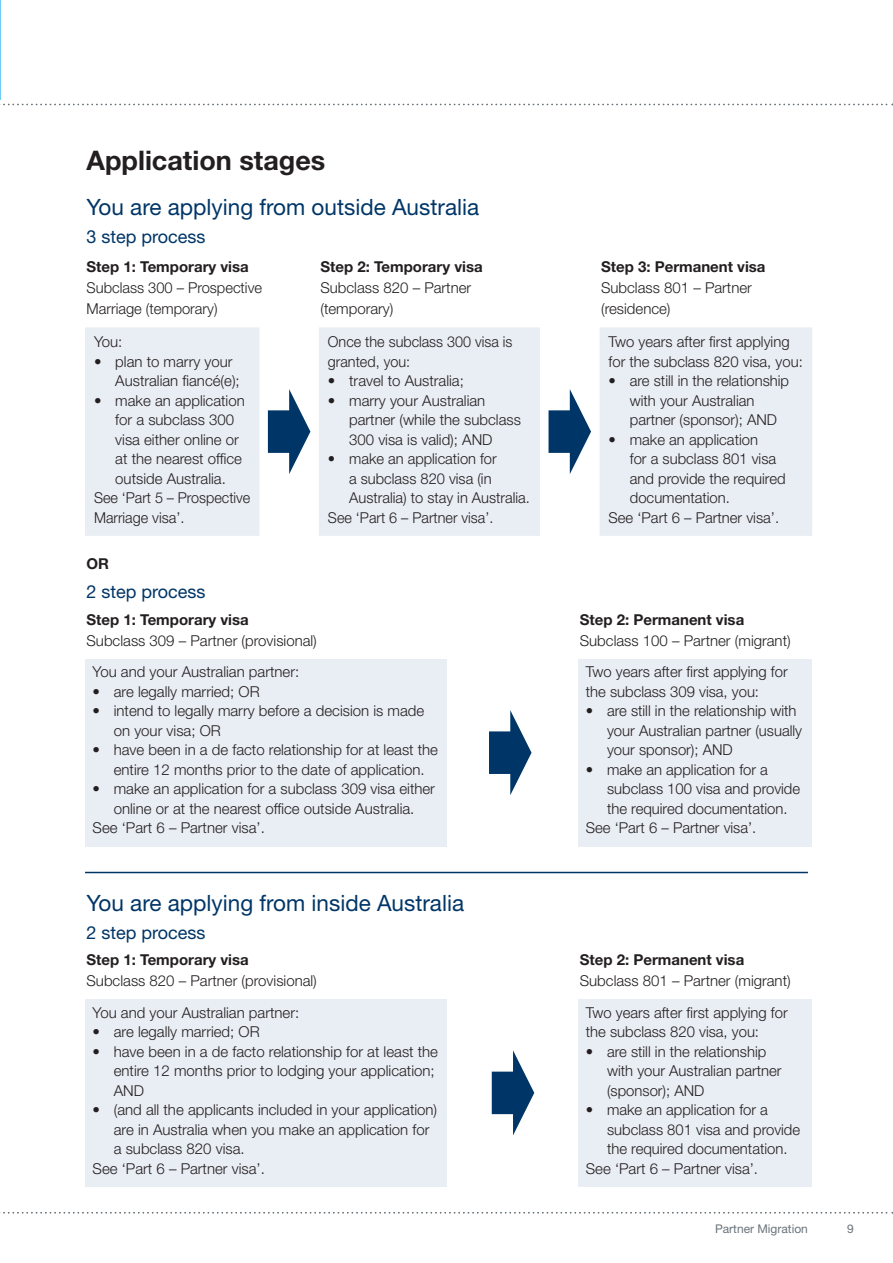
<style>
.page{position:relative;width:893px;height:1263px;background:#fff}
.page>*{position:absolute;margin:0;border:0;box-sizing:border-box;transform-origin:0 0}
.HEADING_ONE{font:700 27px "Helvetica Neue LT Std";color:#231f20}
.HEADING_TWO_straight{font:22.5px "Helvetica Neue LT Std";color:#003667}
.HEADING_TWO{font:22.5px "Helvetica Neue LT Std";color:#003667}
.HEADING_THREE{font:18px "Helvetica Neue LT Std";color:#003667}
.BODY_-_No_indent{font:300 15px/19.5px "Helvetica Neue LT Std";color:#231f20}
.BODY_-_No_indent-2{font:300 15px/19.5px "Helvetica Neue LT Std";color:#231f20;scale:.96 1}
.BODY_BEFORE_BULLET{font:300 15px/19.5px "Helvetica Neue LT Std";color:#231f20;scale:.96 1}
.BODY_-_No_indent-3{font:700 15px "Helvetica Neue LT Std";color:#231f20}
.t1{font:12px "Helvetica Neue LT Std";color:#6a747b}
.s1{font-weight:700}
</style>
<div class="page">
<svg style="left:0;top:104px;width:893px;height:1px"></svg>
<svg style="left:0;top:1212px;width:893px;height:1px"></svg>
<hr style="left:0;top:0;width:1px;height:99px;background:#6eccf3">
<div style="left:86px;top:328px;width:173px;height:207px;background:#e9edf4"></div>
<div style="left:85px;top:327px;width:174px;height:209px;border:2px solid #e9edf4"></div>
<div style="left:85px;top:999px;width:361px;height:187px;background:#e9edf4"></div>
<div style="left:578px;top:999px;width:234px;height:187px;background:#e9edf4"></div>
<div style="left:578px;top:659px;width:234px;height:187px;background:#e9edf4"></div>
<div style="left:85px;top:659px;width:361px;height:187px;background:#e9edf4"></div>
<div style="left:600px;top:328px;width:211px;height:207px;background:#e9edf4"></div>
<div style="left:600px;top:327px;width:212px;height:209px;border:2px solid #e9edf4"></div>
<div style="left:320px;top:328px;width:219px;height:207px;background:#e9edf4"></div>
<div style="left:319px;top:327px;width:221px;height:209px;border:2px solid #e9edf4"></div>
<hr style="left:85px;top:872px;width:723px;height:1px;background:#003667">
<svg style="left:489px;top:710px;width:42px;height:85px"></svg>
<svg style="left:268px;top:389px;width:42px;height:85px"></svg>
<svg style="left:549px;top:389px;width:42px;height:85px"></svg>
<svg style="left:492px;top:1050px;width:42px;height:85px"></svg>
<h3 class="HEADING_ONE" style="left:87px;top:143px;width:240px">Application stages</h3>
<h4 class="HEADING_TWO_straight" style="left:87px;top:194px;width:394px">You are applying from outside Australia</h4>
<h5 class="HEADING_THREE" style="left:87px;top:226px;width:121px">3 step process</h5>
<p class="BODY_-_No_indent" style="left:87px;top:255px;width:177px;line-height:21px"><span class="s1">Step 1: Temporary visa<br></span>Subclass 300 – Prospective<br>Marriage (temporary)</p>
<p class="BODY_-_No_indent" style="left:94px;top:332px;width:30px">You:</p>
<p class="BODY_-_No_indent" style="left:115px;top:351px;width:126px;text-indent:-21px">• plan to marry your<br>Australian fiancé(e);</p>
<p class="BODY_-_No_indent" style="left:115px;top:390px;width:131px;text-indent:-21px">• make an application for a subclass 300 visa either online or at the nearest office outside Australia.</p>
<p class="BODY_-_No_indent-2" style="left:94px;top:488px;width:164px">See ‘Part 5 – Prospective<br>Marriage visa’.</p>
<p class="BODY_-_No_indent-3" style="left:87px;top:555px;width:24px">OR</p>
<h5 class="HEADING_THREE" style="left:87px;top:580px;width:121px">2 step process</h5>
<p class="BODY_-_No_indent" style="left:320px;top:255px;width:164px;line-height:21px"><span class="s1">Step 2: Temporary visa<br></span>Subclass 820 – Partner (temporary)</p>
<p class="BODY_-_No_indent" style="left:601px;top:255px;width:166px;line-height:21px"><span class="s1">Step 3: Permanent visa<br></span>Subclass 801 – Partner (residence)</p>
<p class="BODY_BEFORE_BULLET" style="left:328px;top:332px;width:194px">Once the subclass 300 visa is granted, you:</p>
<p class="BODY_-_No_indent" style="left:328px;top:371px;width:138px">• travel to Australia;</p>
<p class="BODY_-_No_indent" style="left:349px;top:390px;width:173px;text-indent:-21px">• marry your Australian partner (while the subclass<br>300 visa is valid); AND</p>
<p class="BODY_-_No_indent" style="left:349px;top:449px;width:182px;text-indent:-21px">• make an application for<br>a subclass 820 visa (in<br>Australia) to stay in Australia.</p>
<p class="BODY_-_No_indent-2" style="left:328px;top:507px;width:174px">See ‘Part 6 – Partner visa’.</p>
<p class="BODY_-_No_indent" style="left:609px;top:332px;width:196px">Two years after first applying for the subclass 820 visa, you:</p>
<p class="BODY_-_No_indent" style="left:630px;top:371px;width:161px;text-indent:-21px">• are still in the relationship with your Australian partner (sponsor); AND</p>
<p class="BODY_-_No_indent" style="left:630px;top:429px;width:157px;text-indent:-21px">• make an application<br>for a subclass 801 visa and provide the required documentation.</p>
<p class="BODY_-_No_indent" style="left:609px;top:507px;width:172px">See ‘Part 6 – Partner visa’.</p>
<p class="BODY_-_No_indent" style="left:87px;top:608px;width:232px;line-height:21px"><span class="s1">Step 1: Temporary visa<br></span>Subclass 309 – Partner (provisional)</p>
<p class="BODY_-_No_indent" style="left:580px;top:608px;width:212px;line-height:21px"><span class="s1">Step 2: Permanent visa<br></span>Subclass 100 – Partner (migrant)</p>
<p class="BODY_-_No_indent" style="left:93px;top:662px;width:208px">You and your Australian partner:</p>
<p class="BODY_-_No_indent" style="left:93px;top:681px;width:169px">• are legally married; OR</p>
<p class="BODY_-_No_indent" style="left:114px;top:701px;width:312px;text-indent:-21px">• intend to legally marry before a decision is made on your visa; OR</p>
<p class="BODY_-_No_indent" style="left:93px;top:740px;width:347px;text-align:center">• have been in a de facto relationship for at least the entire 12 months prior to the date of application.</p>
<p class="BODY_-_No_indent" style="left:93px;top:779px;width:344px;text-align:center">• make an application for a subclass 309 visa either online or at the nearest office outside Australia.</p>
<p class="BODY_-_No_indent" style="left:93px;top:818px;width:174px">See ‘Part 6 – Partner visa’.</p>
<h4 class="HEADING_TWO" style="left:87px;top:889px;width:379px">You are applying from inside Australia</h4>
<h5 class="HEADING_THREE" style="left:87px;top:922px;width:121px">2 step process</h5>
<p class="BODY_-_No_indent" style="left:586px;top:662px;width:203px">Two years after first applying for the subclass 309 visa, you:</p>
<p class="BODY_-_No_indent" style="left:607px;top:701px;width:197px;text-indent:-21px">• are still in the relationship with your Australian partner (usually your sponsor); AND</p>
<p class="BODY_-_No_indent" style="left:607px;top:759px;width:195px;text-indent:-21px">• make an application for a subclass 100 visa and provide the required documentation.</p>
<p class="BODY_-_No_indent" style="left:586px;top:818px;width:172px">See ‘Part 6 – Partner visa’.</p>
<p class="BODY_-_No_indent" style="left:87px;top:949px;width:232px;line-height:21px"><span class="s1">Step 1: Temporary visa<br></span>Subclass 820 – Partner (provisional)</p>
<p class="BODY_-_No_indent" style="left:580px;top:949px;width:212px;line-height:21px"><span class="s1">Step 2: Permanent visa<br></span>Subclass 801 – Partner (migrant)</p>
<p class="BODY_-_No_indent" style="left:93px;top:1002px;width:208px">You and your Australian partner:</p>
<p class="BODY_-_No_indent" style="left:93px;top:1022px;width:169px">• are legally married; OR</p>
<p class="BODY_-_No_indent" style="left:114px;top:1041px;width:326px;text-indent:-21px">• have been in a de facto relationship for at least the entire 12 months prior to lodging your application;<br>AND</p>
<p class="BODY_-_No_indent" style="left:114px;top:1100px;width:325px;text-indent:-21px">• (and all the applicants included in your application) are in Australia when you make an application for a subclass 820 visa.</p>
<p class="BODY_-_No_indent" style="left:93px;top:1158px;width:174px">See ‘Part 6 – Partner visa’.</p>
<p class="BODY_-_No_indent" style="left:586px;top:1002px;width:203px">Two years after first applying for the subclass 820 visa, you:</p>
<p class="BODY_-_No_indent" style="left:607px;top:1041px;width:176px;text-indent:-21px">• are still in the relationship with your Australian partner (sponsor); AND</p>
<p class="BODY_-_No_indent" style="left:607px;top:1100px;width:195px;text-indent:-21px">• make an application for a subclass 801 visa and provide the required documentation.</p>
<p class="BODY_-_No_indent" style="left:586px;top:1158px;width:174px">See ‘Part 6 – Partner visa’.</p>
<p class="t1" style="left:715px;top:1222px;width:94px">Partner Migration</p>
<p class="t1" style="left:847px;top:1222px;width:8px">9</p>
</div>
